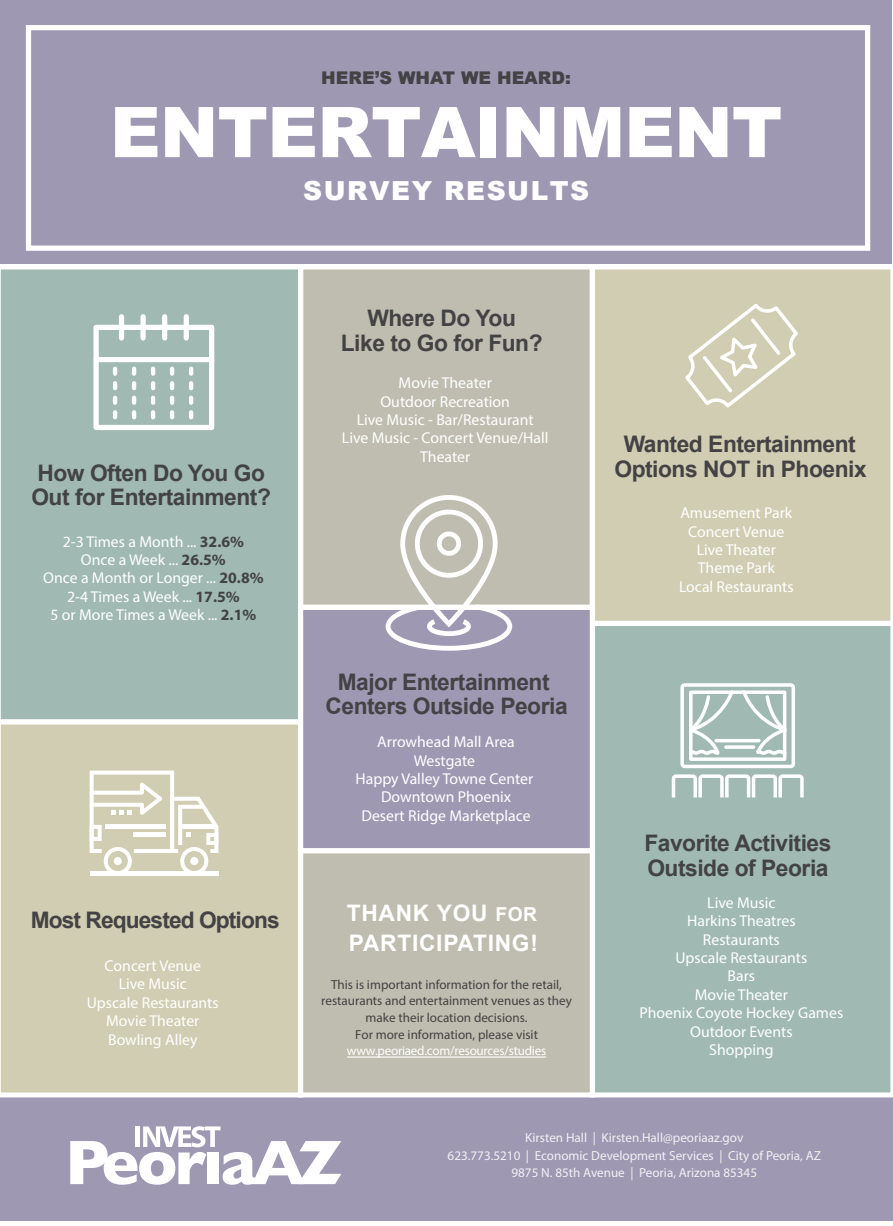
<style>
.page{position:relative;width:893px;height:1226px;background:#fff}
.page>*{position:absolute;margin:0;border:0;box-sizing:border-box;transform-origin:0 0}
.t1{font:900 70px "Arial";letter-spacing:-.01em;color:#fff}
.t2{font:900 26.25px "Arial";letter-spacing:.06em;color:#fff}
.t3{font:700 22.75px/24.5px "Arial";letter-spacing:-.02em;color:#434244;text-align:center}
.t4{font:700 22.75px/30.1px "Arial";letter-spacing:.03em;color:#fff}
.t5{font:700 22.75px "Arial";letter-spacing:-.04em;color:#434244}
.t6{font:900 17.5px "Arial";color:#434244}
.t7{font:15.75px/18.4px "Myriad Pro";color:#fff;text-align:center}
.t8{font:13.12px/16.6px "Myriad Pro";color:#434244;text-align:center}
.t9{font:13.12px/17.5px "Myriad Pro";color:#f1f1f2;text-align:center}
.t10{font:13.12px "Myriad Pro";letter-spacing:-.02em;color:#fff}
.s1{font-weight:700;color:#434244}
.s2{font-size:19.25px}
</style>
<div class="page">
<div style="left:0;top:1098px;width:892px;height:123px;background:#9e98b3"></div>
<svg style="left:70px;top:1126px;width:271px;height:59px"></svg>
<div style="left:0;top:0;width:892px;height:264px;background:#9e98b3"></div>
<div style="left:298px;top:264px;width:297px;height:346px;background:#bebdaf;border:5px solid #fff"></div>
<div style="left:0;top:264px;width:303px;height:455px;background:#a0b9b2"></div>
<div style="left:0;top:719px;width:298px;height:379px;background:#d0cdb2"></div>
<div style="left:595px;top:626px;width:297px;height:472px;background:#a0b9b2"></div>
<div style="left:589px;top:264px;width:302px;height:357px;background:#d0cdb2"></div>
<div style="left:298px;top:605px;width:297px;height:248px;background:#9e98b3;border:5px solid #fff"></div>
<div style="left:298px;top:848px;width:297px;height:250px;background:#bebdaf;border:5px solid #fff"></div>
<svg style="left:385px;top:495px;width:127px;height:156px"></svg>
<svg style="left:682px;top:301px;width:119px;height:112px;background:#d6d3bc"></svg>
<svg style="left:90px;top:771px;width:128px;height:104px"></svg>
<div style="left:689px;top:690px;width:97px;height:71px;border:4px solid #fff"></div>
<div style="left:680px;top:683px;width:115px;height:85px;border:4px solid #fff;border-radius:2px"></div>
<svg style="left:670px;top:773px;width:135px;height:28px"></svg>
<svg style="left:679px;top:689px;width:117px;height:68px"></svg>
<hr style="left:716px;top:739px;width:42px;height:3px;background:#fff">
<svg style="left:725px;top:745px;width:28px;height:4px"></svg>
<div style="left:93px;top:325px;width:121px;height:105px;border:5px solid #fff"></div>
<div style="left:184px;top:317px;width:5px;height:21px;background:#fff"></div>
<div style="left:162px;top:317px;width:5px;height:21px;background:#fff"></div>
<div style="left:140px;top:317px;width:6px;height:21px;background:#fff"></div>
<div style="left:119px;top:317px;width:5px;height:21px;background:#fff"></div>
<div style="left:96px;top:357px;width:116px;height:5px;background:#fff"></div>
<svg style="left:113px;top:369px;width:4px;height:5px"></svg>
<svg style="left:132px;top:369px;width:4px;height:5px"></svg>
<svg style="left:151px;top:369px;width:4px;height:5px"></svg>
<svg style="left:170px;top:369px;width:4px;height:5px"></svg>
<svg style="left:189px;top:369px;width:4px;height:5px"></svg>
<svg style="left:113px;top:383px;width:4px;height:5px"></svg>
<svg style="left:132px;top:383px;width:4px;height:5px"></svg>
<svg style="left:151px;top:383px;width:4px;height:5px"></svg>
<svg style="left:170px;top:383px;width:4px;height:5px"></svg>
<svg style="left:189px;top:383px;width:4px;height:5px"></svg>
<svg style="left:113px;top:398px;width:4px;height:5px"></svg>
<svg style="left:132px;top:398px;width:4px;height:5px"></svg>
<svg style="left:151px;top:398px;width:4px;height:5px"></svg>
<svg style="left:170px;top:398px;width:4px;height:5px"></svg>
<svg style="left:189px;top:398px;width:4px;height:5px"></svg>
<svg style="left:113px;top:412px;width:4px;height:5px"></svg>
<svg style="left:132px;top:412px;width:4px;height:5px"></svg>
<svg style="left:151px;top:412px;width:4px;height:5px"></svg>
<svg style="left:170px;top:412px;width:4px;height:5px"></svg>
<svg style="left:189px;top:412px;width:4px;height:5px"></svg>
<div style="left:26px;top:25px;width:844px;height:226px;border:5px solid #fff"></div>
<hr style="left:347px;top:1057px;width:199px;height:1px;background:#fff">
<p class="t6" style="left:321px;top:65px;width:251px">HERE’S WHAT WE HEARD:</p>
<h1 class="t1" style="left:110px;top:81px;width:673px">ENTERTAINMENT</h1>
<h2 class="t2" style="left:303px;top:172px;width:287px">SURVEY RESULTS</h2>
<h3 class="t3" style="left:31px;top:461px;width:241px;text-align:left">How Often Do You Go<br>Out for Entertainment?</h3>
<p class="t7" style="left:43px;top:532px;width:222px">2-3 Times a Month ... <span class="s1">32.6%<br></span>Once a Week ... <span class="s1">26.5%<br></span>Once a Month or Longer ... <span class="s1">20.8%<br></span>2-4 Times a Week ... <span class="s1">17.5%<br></span>5 or More Times a Week ... <span class="s1">2.1%</span></p>
<h3 class="t5" style="left:31px;top:905px;width:250px">Most Requested Options</h3>
<p class="t7" style="left:87px;top:956px;width:133px">Concert Venue<br>Live Music<br>Upscale Restaurants<br>Movie Theater<br>Bowling Alley</p>
<h3 class="t3" style="left:341px;top:307px;width:203px">Where Do You<br>Like to Go for Fun?</h3>
<p class="t7" style="left:342px;top:373px;width:208px">Movie Theater<br>Outdoor Recreation<br>Live Music - Bar/Restaurant<br>Live Music - Concert Venue/Hall<br>Theater</p>
<h3 class="t3" style="left:325px;top:670px;width:244px">Major Entertainment<br>Centers Outside Peoria</h3>
<p class="t7" style="left:355px;top:733px;width:179px">Arrowhead Mall Area<br>Westgate<br>Happy Valley Towne Center<br>Downtown Phoenix<br>Desert Ridge Marketplace</p>
<h3 class="t4" style="left:347px;top:899px;width:192px">THANK YOU <span class="s2">FOR<br></span>PARTICIPATING!</h3>
<p class="t8" style="left:321px;top:976px;width:252px">This is important information for the retail, restaurants and entertainment venues as they make their location decisions.<br>For more information, please visit</p>
<p class="t10" style="left:347px;top:1042px;width:201px">www.peoriaed.com/resources/studies</p>
<h3 class="t3" style="left:614px;top:433px;width:254px">Wanted Entertainment<br>Options NOT in Phoenix</h3>
<p class="t7" style="left:679px;top:504px;width:116px">Amusement Park<br>Concert Venue<br>Live Theater<br>Theme Park<br>Local Restaurants</p>
<h3 class="t3" style="left:644px;top:831px;width:188px;text-align:left">Favorite Activities<br>Outside of Peoria</h3>
<p class="t7" style="left:639px;top:893px;width:205px">Live Music<br>Harkins Theatres<br>Restaurants<br>Upscale Restaurants<br>Bars<br>Movie Theater<br>Phoenix Coyote Hockey Games<br>Outdoor Events<br>Shopping</p>
<p class="t9" style="left:447px;top:1129px;width:375px">Kirsten Hall | Kirsten.Hall@peoriaaz.gov<br>623.773.5210 | Economic Development Services | City of Peoria, AZ<br>9875 N. 85th Avenue | Peoria, Arizona 85345</p>
</div>
